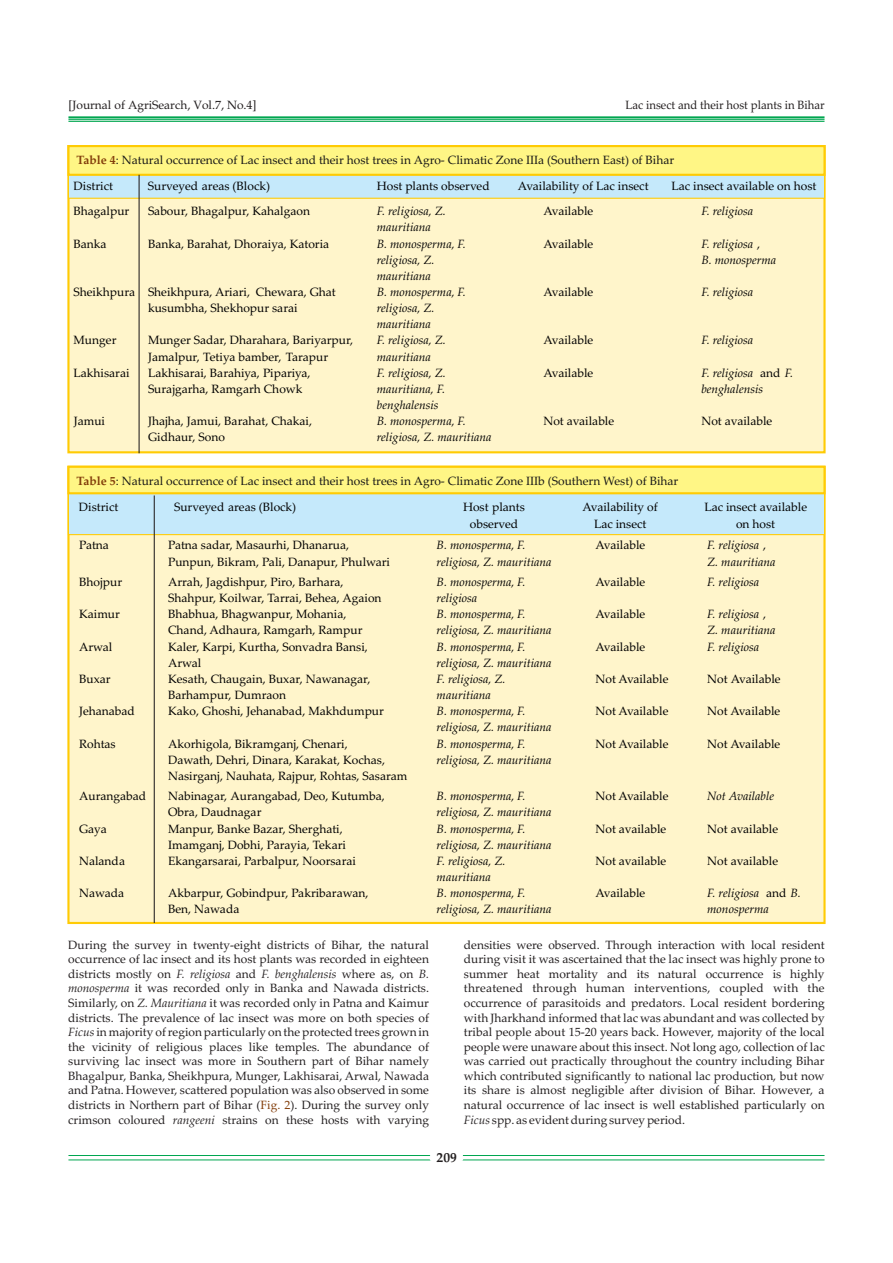
<style>
.page{position:relative;width:893px;height:1263px;background:#fff}
.page>*{position:absolute;margin:0;border:0;box-sizing:border-box;transform-origin:0 0}
.t1{font:700 13.5px "Palatino Linotype";color:#231f20}
.t2{font:12px/14.5px "Palatino Linotype";color:#231f20;text-align:justify}
.t3{font:12px/16.2px "Palatino Linotype";color:#000}
.t4{font:italic 12px/16.2px "Palatino Linotype";color:#000}
.t5{font:12px/25.8px "Palatino Linotype";color:#171717}
.t6{font:12px "Palatino Linotype";color:#231f20;scale:.95 1}
.t7{font:12px "Palatino";color:#231f20}
.s1{font-weight:700;color:#823d0a}
.s2{color:#000}
.s3{font-style:normal}
.s4{font-style:italic}
.s5{color:#823d0a}
</style>
<div class="page">
<hr style="left:68px;top:1155px;width:756px;height:1px;background:#00a650">
<hr style="left:68px;top:1159px;width:756px;height:1px;background:#00a650">
<div style="left:430px;top:1153px;width:33px;height:9px;background:#fff;border:1px solid #fff;border-radius:4px"></div>
<hr style="left:68px;top:116px;width:756px;height:2px;background:#00a650">
<hr style="left:68px;top:119px;width:756px;height:1px;background:#00a650">
<hr style="left:68px;top:121px;width:756px;height:1px;background:#00a650">
<div style="left:67px;top:199px;width:759px;height:255px;background:#fff5cb"></div>
<svg style="left:67px;top:145px;width:759px;height:54px;background:#e7eca7"></svg>
<hr style="left:139px;top:175px;width:1px;height:278px;background:#231f20">
<div style="left:67px;top:536px;width:759px;height:388px;background:#fff5cb"></div>
<svg style="left:67px;top:465px;width:759px;height:71px;background:#deebbd"></svg>
<hr style="left:154px;top:495px;width:1px;height:428px;background:#231f20">
<p class="t7" style="left:68px;top:101px;width:190px">[Journal of AgriSearch, Vol.7, No.4]</p>
<p class="t6" style="left:626px;top:101px;width:211px">Lac insect and their host plants in Bihar</p>
<p class="t5" style="left:74px;top:148px;width:602px"><span class="s1">Table 4</span>: Natural occurrence of Lac insect and their host trees in Agro- Climatic Zone IIIa (Southern East) of Bihar<br><span class="s2">District</span></p>
<p class="t3" style="left:148px;top:179px;width:124px">Surveyed areas (Block)</p>
<p class="t3" style="left:377px;top:179px;width:114px">Host plants observed</p>
<p class="t3" style="left:518px;top:179px;width:132px">Availability of Lac insect</p>
<p class="t3" style="left:671px;top:179px;width:146px">Lac insect available on host</p>
<p class="t3" style="left:74px;top:204px;width:57px">Bhagalpur</p>
<p class="t3" style="left:74px;top:237px;width:35px">Banka</p>
<p class="t3" style="left:74px;top:285px;width:63px">Sheikhpura</p>
<p class="t3" style="left:74px;top:334px;width:44px">Munger</p>
<p class="t3" style="left:74px;top:366px;width:57px">Lakhisarai</p>
<p class="t3" style="left:74px;top:414px;width:33px">Jamui</p>
<p class="t3" style="left:148px;top:204px;width:164px">Sabour, Bhagalpur, Kahalgaon</p>
<p class="t3" style="left:148px;top:237px;width:183px">Banka, Barahat, Dhoraiya, Katoria</p>
<p class="t3" style="left:148px;top:285px;width:189px">Sheikhpura, Ariari, Chewara, Ghat kusumbha, Shekhopur sarai</p>
<p class="t3" style="left:148px;top:334px;width:207px">Munger Sadar, Dharahara, Bariyarpur, Jamalpur, Tetiya bamber, Tarapur Lakhisarai, Barahiya, Pipariya, Surajgarha, Ramgarh Chowk</p>
<p class="t3" style="left:148px;top:414px;width:166px">Jhajha, Jamui, Barahat, Chakai,<br>Gidhaur, Sono</p>
<p class="t4" style="left:377px;top:204px;width:116px">F. religiosa, Z. mauritiana<br>B. monosperma, F. religiosa, Z. mauritiana<br>B. monosperma, F. religiosa, Z. mauritiana<br>F. religiosa, Z. mauritiana<br>F. religiosa, Z. mauritiana, F. benghalensis<br>B. monosperma, F. religiosa, Z. mauritiana</p>
<p class="t3" style="left:543px;top:204px;width:51px">Available</p>
<p class="t3" style="left:543px;top:237px;width:51px">Available</p>
<p class="t3" style="left:543px;top:285px;width:51px">Available</p>
<p class="t3" style="left:543px;top:334px;width:51px">Available</p>
<p class="t3" style="left:543px;top:366px;width:51px">Available</p>
<p class="t3" style="left:543px;top:414px;width:72px">Not available</p>
<p class="t4" style="left:701px;top:204px;width:53px">F. religiosa</p>
<p class="t4" style="left:701px;top:237px;width:76px">F. religiosa <span class="s3">,<br></span>B. monosperma</p>
<p class="t4" style="left:701px;top:285px;width:53px">F. religiosa</p>
<p class="t4" style="left:701px;top:334px;width:53px">F. religiosa</p>
<p class="t4" style="left:701px;top:366px;width:93px">F. religiosa <span class="s3">and</span> F. benghalensis</p>
<p class="t3" style="left:701px;top:414px;width:72px">Not available</p>
<p class="t5" style="left:77px;top:469px;width:603px"><span class="s1">Table 5</span>: Natural occurrence of Lac insect and their host trees in Agro- Climatic Zone IIIb (Southern West) of Bihar</p>
<p class="t3" style="left:79px;top:501px;width:41px">District</p>
<p class="t3" style="left:174px;top:501px;width:124px">Surveyed areas (Block)</p>
<p class="t3" style="left:463px;top:501px;width:63px;text-align:center">Host plants observed</p>
<p class="t3" style="left:582px;top:501px;width:77px;text-align:center">Availability of<br>Lac insect</p>
<p class="t3" style="left:704px;top:501px;width:104px;text-align:center">Lac insect available on host</p>
<p class="t4" style="left:437px;top:539px;width:116px">B. monosperma, F. religiosa, Z. mauritiana</p>
<p class="t3" style="left:595px;top:539px;width:51px">Available</p>
<p class="t4" style="left:707px;top:539px;width:70px">F. religiosa <span class="s3">,<br></span>Z. mauritiana</p>
<p class="t4" style="left:437px;top:575px;width:90px">B. monosperma, F. religiosa</p>
<p class="t3" style="left:595px;top:575px;width:51px">Available</p>
<p class="t4" style="left:707px;top:575px;width:53px">F. religiosa</p>
<p class="t4" style="left:437px;top:608px;width:116px">B. monosperma, F. religiosa, Z. mauritiana</p>
<p class="t3" style="left:595px;top:608px;width:51px">Available</p>
<p class="t4" style="left:707px;top:608px;width:70px">F. religiosa <span class="s3">,<br></span>Z. mauritiana</p>
<p class="t4" style="left:437px;top:640px;width:116px">B. monosperma, F. religiosa, Z. mauritiana</p>
<p class="t3" style="left:595px;top:640px;width:51px">Available</p>
<p class="t4" style="left:707px;top:640px;width:53px">F. religiosa</p>
<p class="t4" style="left:437px;top:672px;width:70px">F. religiosa, Z. mauritiana</p>
<p class="t3" style="left:595px;top:672px;width:74px">Not Available</p>
<p class="t3" style="left:707px;top:672px;width:75px">Not Available</p>
<p class="t4" style="left:437px;top:704px;width:116px">B. monosperma, F. religiosa, Z. mauritiana</p>
<p class="t3" style="left:595px;top:704px;width:74px">Not Available</p>
<p class="t3" style="left:707px;top:704px;width:74px">Not Available</p>
<p class="t4" style="left:437px;top:737px;width:116px">B. monosperma, F. religiosa, Z. mauritiana</p>
<p class="t3" style="left:595px;top:737px;width:74px">Not Available</p>
<p class="t3" style="left:707px;top:737px;width:74px">Not Available</p>
<p class="t4" style="left:437px;top:789px;width:116px">B. monosperma, F. religiosa, Z. mauritiana</p>
<p class="t3" style="left:595px;top:789px;width:74px">Not Available</p>
<p class="t4" style="left:707px;top:789px;width:68px">Not Available</p>
<p class="t4" style="left:437px;top:822px;width:116px">B. monosperma, F. religiosa, Z. mauritiana</p>
<p class="t3" style="left:595px;top:822px;width:72px">Not available</p>
<p class="t3" style="left:707px;top:822px;width:72px">Not available</p>
<p class="t4" style="left:437px;top:854px;width:70px">F. religiosa, Z. mauritiana</p>
<p class="t3" style="left:595px;top:854px;width:72px">Not available</p>
<p class="t3" style="left:707px;top:854px;width:72px">Not available</p>
<p class="t3" style="left:168px;top:539px;width:224px">Patna sadar, Masaurhi, Dhanarua,<br>Punpun, Bikram, Pali, Danapur, Phulwari</p>
<p class="t3" style="left:168px;top:575px;width:217px">Arrah, Jagdishpur, Piro, Barhara,<br>Shahpur, Koilwar, Tarrai, Behea, Agaion<br>Bhabhua, Bhagwanpur, Mohania,<br>Chand, Adhaura, Ramgarh, Rampur<br>Kaler, Karpi, Kurtha, Sonvadra Bansi,<br>Arwal<br>Kesath, Chaugain, Buxar, Nawanagar,<br>Barhampur, Dumraon<br>Kako, Ghoshi, Jehanabad, Makhdumpur</p>
<p class="t3" style="left:168px;top:737px;width:241px">Akorhigola, Bikramganj, Chenari,<br>Dawath, Dehri, Dinara, Karakat, Kochas,<br>Nasirganj, Nauhata, Rajpur, Rohtas, Sasaram</p>
<p class="t3" style="left:168px;top:789px;width:218px">Nabinagar, Aurangabad, Deo, Kutumba,<br>Obra, Daudnagar<br>Manpur, Banke Bazar, Sherghati,<br>Imamganj, Dobhi, Parayia, Tekari<br>Ekangarsarai, Parbalpur, Noorsarai</p>
<p class="t3" style="left:168px;top:886px;width:202px">Akbarpur, Gobindpur, Pakribarawan,<br>Ben, Nawada</p>
<p class="t4" style="left:437px;top:886px;width:116px">B. monosperma, F. religiosa, Z. mauritiana</p>
<p class="t3" style="left:595px;top:886px;width:51px">Available</p>
<p class="t4" style="left:707px;top:886px;width:95px">F. religiosa <span class="s3">and</span> B. monosperma</p>
<p class="t2" style="left:464px;top:939px;width:362px">densities were observed. Through interaction with local resident during visit it was ascertained that the lac insect was highly prone to summer heat mortality and its natural occurrence is highly threatened through human interventions, coupled with the occurrence of parasitoids and predators. Local resident bordering with Jharkhand informed that lac was abundant and was collected by tribal people about 15-20 years back. However, majority of the local people were unaware about this insect. Not long ago, collection of lac was carried out practically throughout the country including Bihar which contributed significantly to national lac production, but now its share is almost negligible after division of Bihar. However, a natural occurrence of lac insect is well established particularly on <span class="s4">Ficus</span> spp. as evident during survey period.</p>
<p class="t3" style="left:79px;top:539px;width:31px">Patna</p>
<p class="t3" style="left:79px;top:575px;width:44px">Bhojpur</p>
<p class="t3" style="left:79px;top:608px;width:42px">Kaimur</p>
<p class="t3" style="left:79px;top:640px;width:35px">Arwal</p>
<p class="t3" style="left:79px;top:672px;width:33px">Buxar</p>
<p class="t3" style="left:79px;top:704px;width:57px">Jehanabad</p>
<p class="t3" style="left:79px;top:737px;width:38px">Rohtas</p>
<p class="t3" style="left:79px;top:789px;width:69px">Aurangabad</p>
<p class="t3" style="left:79px;top:822px;width:29px">Gaya</p>
<p class="t3" style="left:79px;top:854px;width:47px">Nalanda</p>
<p class="t3" style="left:79px;top:886px;width:47px">Nawada</p>
<p class="t2" style="left:68px;top:939px;width:362px">During the survey in twenty-eight districts of Bihar, the natural occurrence of lac insect and its host plants was recorded in eighteen districts mostly on <span class="s4">F. religiosa</span> and <span class="s4">F. benghalensis</span> where as, on <span class="s4">B. monosperma</span> it was recorded only in Banka and Nawada districts.<br>Similarly, on <span class="s4">Z. Mauritiana</span> it was recorded only in Patna and Kaimur districts. The prevalence of lac insect was more on both species of <span class="s4">Ficus</span> in majority of region particularly on the protected trees grown in the vicinity of religious places like temples. The abundance of surviving lac insect was more in Southern part of Bihar namely Bhagalpur, Banka, Sheikhpura, Munger, Lakhisarai, Arwal, Nawada and Patna. However, scattered population was also observed in some districts in Northern part of Bihar (<span class="s5">Fig. 2</span>). During the survey only crimson coloured <span class="s4">rangeeni</span> strains on these hosts with varying</p>
<p class="t1" style="left:437px;top:1152px;width:22px">209</p>
</div>
